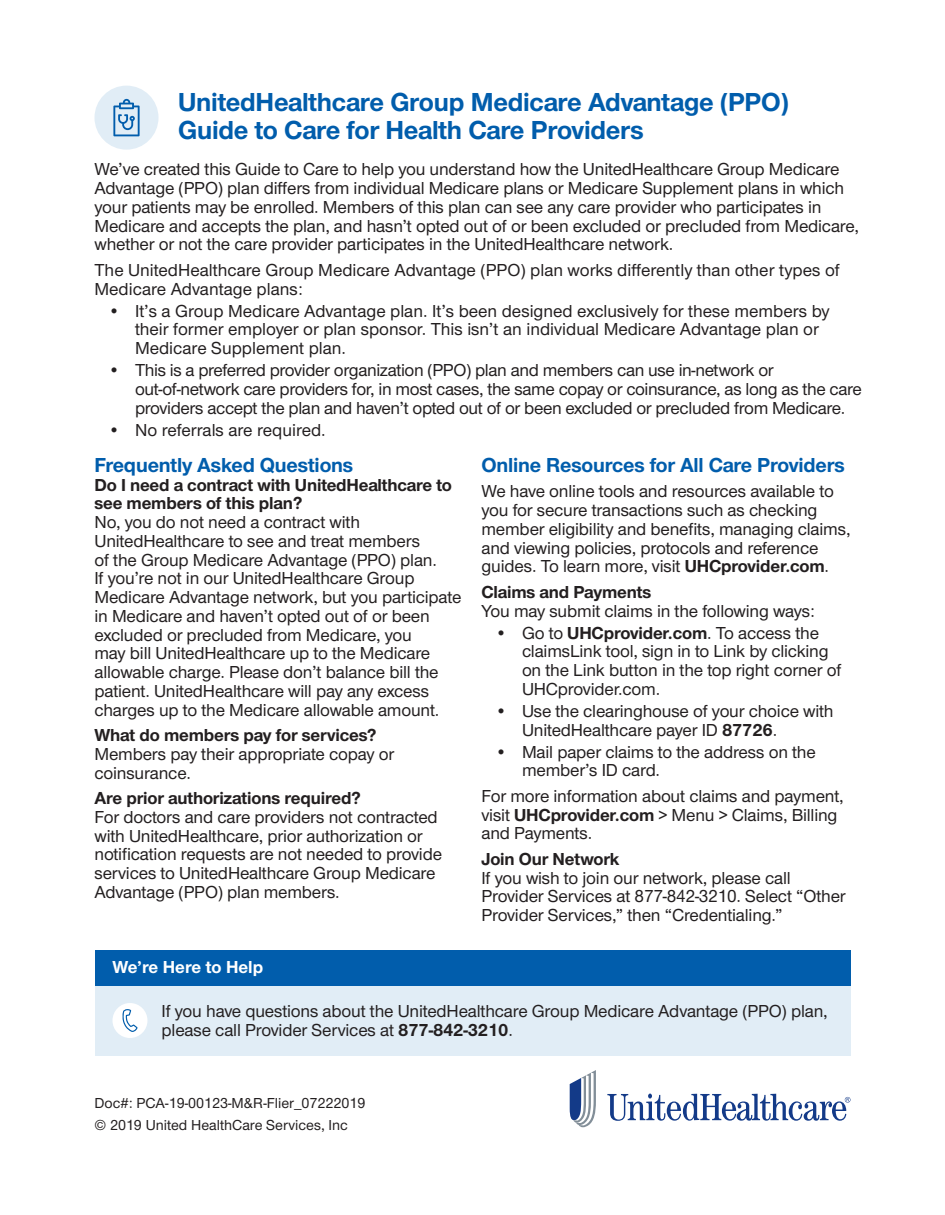
<style>
.page{position:relative;width:945px;height:1215px;background:#fff}
.page>*{position:absolute;margin:0;border:0;box-sizing:border-box;transform-origin:0 0}
.t1{font:700 27px/28.5px "UHC Sans";letter-spacing:-.01em;color:#015dac}
.t2{font:700 21px "UHC Sans";letter-spacing:-.01em;color:#015dac}
.t3{font:500 18px/18.8px "UHC Sans";letter-spacing:-.01em;color:#231f20}
.t4{font:700 18px/18.8px "UHC Sans";letter-spacing:-.01em;color:#231f20}
.t5{font:700 18px "UHC Sans";color:#fff}
.t6{font:500 15px/21.5px "UHC Sans";color:#231f20}
.s1{font-weight:700}
</style>
<div class="page">
<div style="left:95px;top:985px;width:755px;height:71px;background:#e1edf6"></div>
<div style="left:95px;top:950px;width:755px;height:35px;background:#015dac"></div>
<div style="left:113px;top:1003px;width:34px;height:35px;background:#fff;border-radius:50%"></div>
<svg style="left:122px;top:1009px;width:16px;height:23px"></svg>
<div style="left:94px;top:86px;width:65px;height:64px;background:#e1edf6;border-radius:50%"></div>
<svg style="left:113px;top:99px;width:27px;height:37px"></svg>
<svg style="left:607px;top:1094px;width:243px;height:27px"></svg>
<svg style="left:570px;top:1070px;width:26px;height:57px"></svg>
<h1 class="t1" style="left:178px;top:86px;width:612px">UnitedHealthcare Group Medicare Advantage (PPO)<br>Guide to Care for Health Care Providers</h1>
<p class="t3" style="left:94px;top:159px;width:766px">We’ve created this Guide to Care to help you understand how the UnitedHealthcare Group Medicare Advantage (PPO) plan differs from individual Medicare plans or Medicare Supplement plans in which your patients may be enrolled. Members of this plan can see any care provider who participates in Medicare and accepts the plan, and hasn’t opted out of or been excluded or precluded from Medicare, whether or not the care provider participates in the UnitedHealthcare network.</p>
<p class="t3" style="left:94px;top:260px;width:747px">The UnitedHealthcare Group Medicare Advantage (PPO) plan works differently than other types of<br>Medicare Advantage plans:</p>
<p class="t3" style="left:135px;top:301px;width:696px;text-indent:-27px">• It’s a Group Medicare Advantage plan. It’s been designed exclusively for these members by their former employer or plan sponsor. This isn’t an individual Medicare Advantage plan or<br>Medicare Supplement plan.</p>
<p class="t3" style="left:135px;top:360px;width:728px;text-indent:-27px">• This is a preferred provider organization (PPO) plan and members can use in-network or out-of-network care providers for, in most cases, the same copay or coinsurance, as long as the care providers accept the plan and haven’t opted out of or been excluded or precluded from Medicare.</p>
<p class="t3" style="left:108px;top:420px;width:219px">• No referrals are required.</p>
<p class="t2" style="left:94px;top:451px;width:260px">Frequently Asked Questions</p>
<p class="t4" style="left:94px;top:475px;width:359px">Do I need a contract with UnitedHealthcare to see members of this plan?</p>
<p class="t3" style="left:94px;top:512px;width:368px">No, you do not need a contract with UnitedHealthcare to see and treat members<br>of the Group Medicare Advantage (PPO) plan.<br>If you’re not in our UnitedHealthcare Group Medicare Advantage network, but you participate in Medicare and haven’t opted out of or been excluded or precluded from Medicare, you<br>may bill UnitedHealthcare up to the Medicare allowable charge. Please don’t balance bill the patient. UnitedHealthcare will pay any excess charges up to the Medicare allowable amount.</p>
<p class="t4" style="left:94px;top:725px;width:283px">What do members pay for services?</p>
<p class="t3" style="left:94px;top:744px;width:301px">Members pay their appropriate copay or coinsurance.</p>
<p class="t4" style="left:94px;top:788px;width:268px">Are prior authorizations required?</p>
<p class="t3" style="left:94px;top:807px;width:349px">For doctors and care providers not contracted with UnitedHealthcare, prior authorization or notification requests are not needed to provide services to UnitedHealthcare Group Medicare Advantage (PPO) plan members.</p>
<p class="t2" style="left:482px;top:451px;width:365px">Online Resources for All Care Providers</p>
<p class="t3" style="left:482px;top:481px;width:370px">We have online tools and resources available to you for secure transactions such as checking member eligibility and benefits, managing claims, and viewing policies, protocols and reference guides. To learn more, visit <span class="s1">UHCprovider.com</span>.</p>
<p class="t4" style="left:482px;top:582px;width:171px">Claims and Payments</p>
<p class="t3" style="left:482px;top:601px;width:335px">You may submit claims in the following ways:</p>
<p class="t3" style="left:522px;top:623px;width:321px;text-indent:-27px">• Go to <span class="s1">UHCprovider.com</span>. To access the claimsLink tool, sign in to Link by clicking on the Link button in the top right corner of UHCprovider.com.</p>
<p class="t3" style="left:522px;top:701px;width:313px;text-indent:-27px">• Use the clearinghouse of your choice with<br>UnitedHealthcare payer ID <span class="s1">87726</span>.</p>
<p class="t3" style="left:522px;top:742px;width:295px;text-indent:-27px">• Mail paper claims to the address on the member’s ID card.</p>
<p class="t3" style="left:482px;top:786px;width:364px">For more information about claims and payment, visit <span class="s1">UHCprovider.com</span> &gt; Menu &gt; Claims, Billing and Payments.</p>
<p class="t4" style="left:482px;top:849px;width:139px">Join Our Network</p>
<p class="t3" style="left:482px;top:868px;width:366px">If you wish to join our network, please call<br>Provider Services at 877-842-3210. Select “Other<br>Provider Services,” then “Credentialing.”</p>
<p class="t5" style="left:112px;top:955px;width:152px">We’re Here to Help</p>
<p class="t3" style="left:162px;top:1000px;width:668px;line-height:19.5px">If you have questions about the UnitedHealthcare Group Medicare Advantage (PPO) plan, please call Provider Services at <span class="s1">877-842-3210</span>.</p>
<p class="t6" style="left:94px;top:1092px;width:273px">Doc#: PCA-19-00123-M&amp;R-Flier_07222019 © 2019 United HealthCare Services, Inc</p>
</div>
